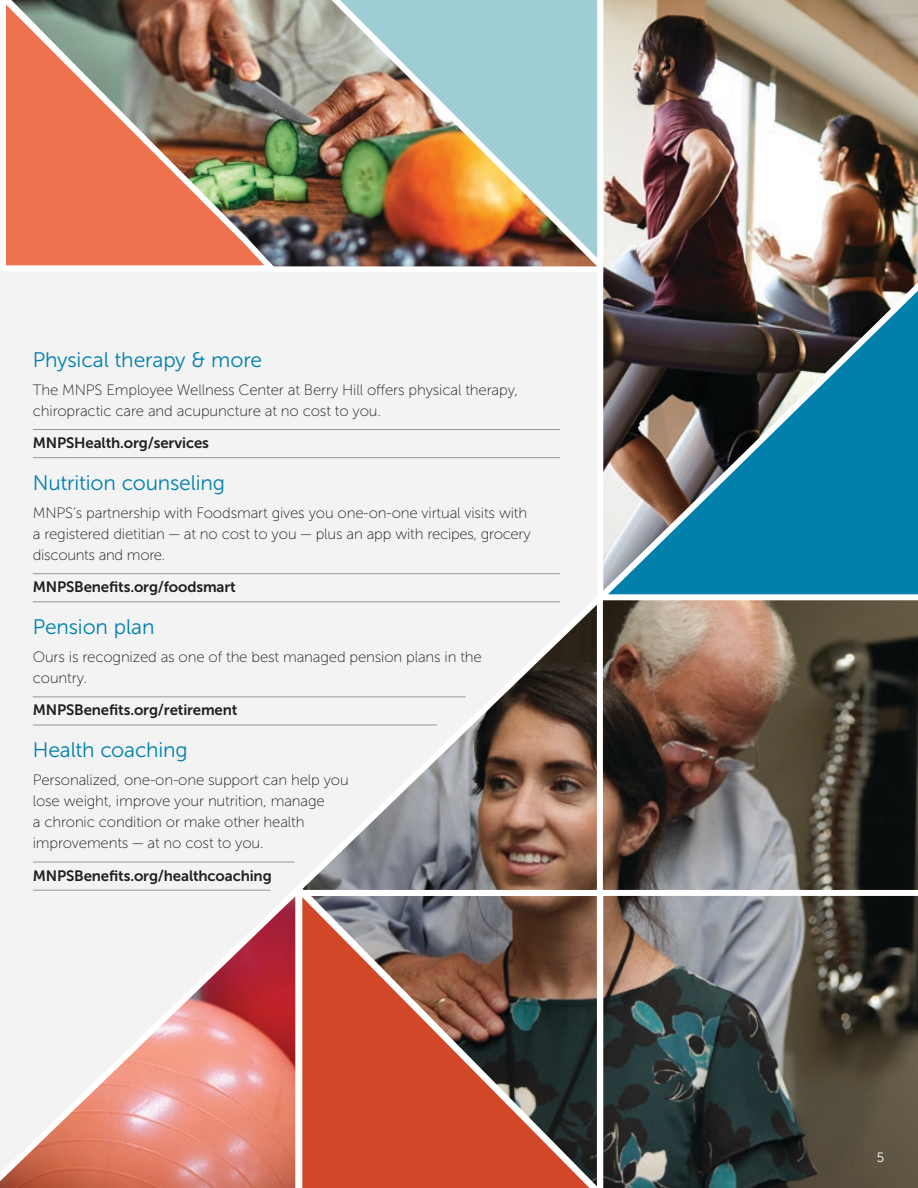
<style>
.page{position:relative;width:918px;height:1188px;background:#fff}
.page>*{position:absolute;margin:0;border:0;box-sizing:border-box;transform-origin:0 0}
.t1{font:21px "Museo Sans 300";letter-spacing:-.01em;color:#0080ab}
.t2{font:15px/21px "Museo Sans 100";letter-spacing:-.01em;color:#231f20}
.t3{font:15px "Museo Sans 700";letter-spacing:-.01em;color:#231f20}
.t4{font:13.5px "Museo Sans 300";color:#fff}
</style>
<div class="page">
<div style="left:0;top:289px;width:592px;height:586px;background:#f3f3f3"></div>
<img style="left:269px;top:540px;width:649px;height:350px">
<img style="left:606px;top:0;width:312px;height:237px">
<img style="left:592px;top:237px;width:326px;height:369px">
<svg style="left:606px;top:895px;width:312px;height:293px;background:#50524d"></svg>
<svg style="left:304px;top:902px;width:302px;height:286px;background:#9b5240"></svg>
<svg style="left:285px;top:584px;width:321px;height:318px"></svg>
<svg style="left:0;top:875px;width:304px;height:313px"></svg>
<img style="left:258px;top:0;width:348px;height:280px">
<img style="left:0;top:0;width:285px;height:274px">
<h1 class="t1" style="left:33px;top:348px;width:231px">Physical therapy &amp; more</h1>
<p class="t2" style="left:33px;top:379px;width:487px">The MNPS Employee Wellness Center at Berry Hill offers physical therapy, chiropractic care and acupuncture at no cost to you.</p>
<p class="t3" style="left:33px;top:435px;width:178px">MNPSHealth.org/services</p>
<h1 class="t1" style="left:33px;top:472px;width:194px">Nutrition counseling</h1>
<p class="t2" style="left:33px;top:502px;width:499px">MNPS’s partnership with Foodsmart gives you one-on-one virtual visits with a registered dietitian — at no cost to you — plus an app with recipes, grocery discounts and more.</p>
<p class="t3" style="left:33px;top:579px;width:205px">MNPSBenefits.org/foodsmart</p>
<h1 class="t1" style="left:33px;top:616px;width:123px">Pension plan</h1>
<p class="t2" style="left:33px;top:647px;width:451px">Ours is recognized as one of the best managed pension plans in the country.</p>
<p class="t3" style="left:33px;top:702px;width:206px">MNPSBenefits.org/retirement</p>
<h1 class="t1" style="left:33px;top:739px;width:157px">Health coaching</h1>
<p class="t2" style="left:33px;top:770px;width:317px">Personalized, one-on-one support can help you lose weight, improve your nutrition, manage<br>a chronic condition or make other health improvements — at no cost to you.</p>
<p class="t3" style="left:33px;top:867px;width:240px">MNPSBenefits.org/healthcoaching</p>
<p class="t4" style="left:877px;top:1150px;width:9px">5</p>
</div>
